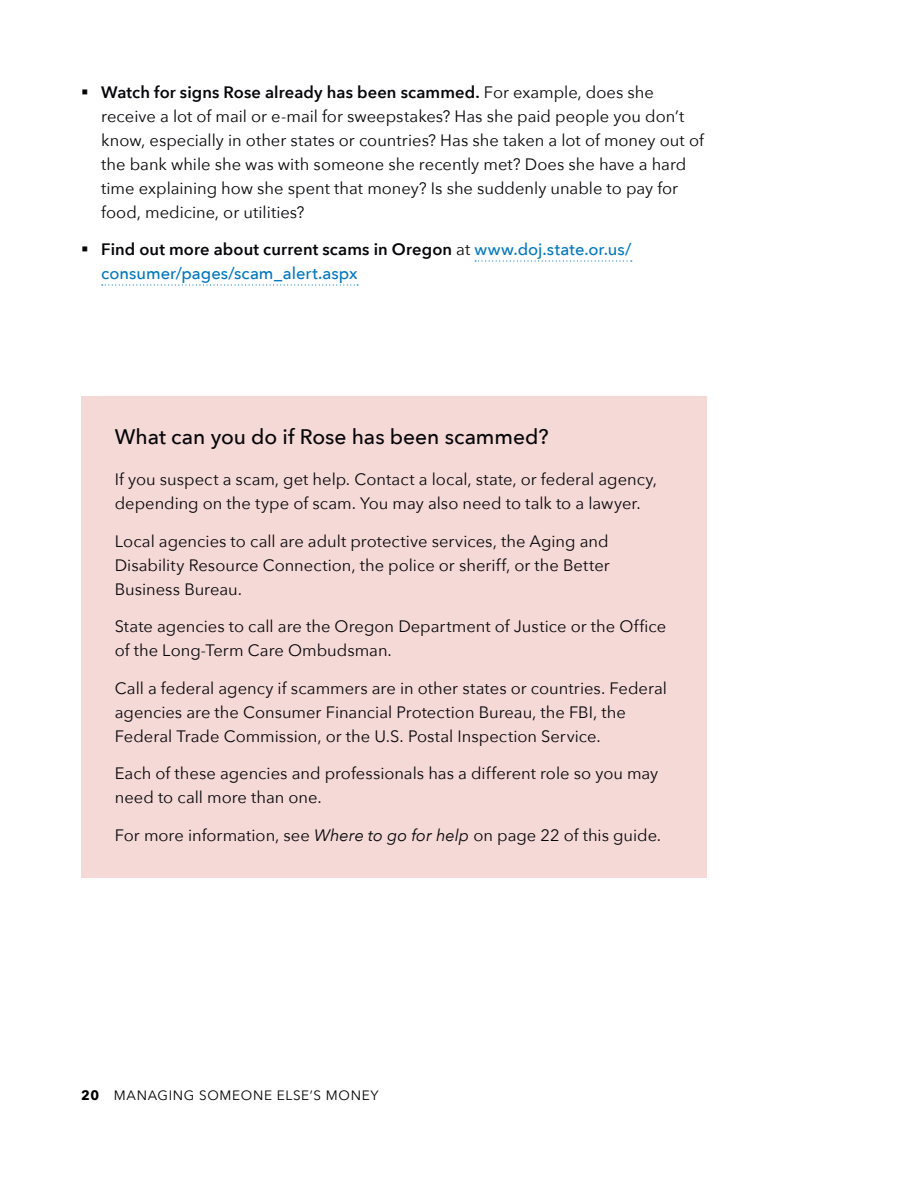
<style>
.page{position:relative;width:918px;height:1188px;background:#fff}
.page>*{position:absolute;margin:0;border:0;box-sizing:border-box;transform-origin:0 0}
.Header__text_box{font:500 21px "Avenir Next";color:#06060a}
.Paragraph{font:16.5px/24px "Avenir Next";color:#06060a}
.t1{font:500 16.5px/24px "Avenir Next";color:#0077be}
.t2{font:13.5px "Avenir Next";letter-spacing:.05em;color:#000}
.s1{font-weight:600}
.s2{color:#06060a}
.s3{font-weight:600;color:#06060a}
.s4{font-weight:400;color:#06060a}
.s5{font-style:italic}
.s6{font-weight:700}
</style>
<div class="page">
<div style="left:81px;top:396px;width:625px;height:482px;background:#f5d9d6"></div>
<svg style="left:475px;top:260px;width:157px;height:2px"></svg>
<svg style="left:102px;top:284px;width:256px;height:2px"></svg>
<p class="Paragraph" style="left:101px;top:79px;width:604px;text-indent:-20px">▪ <span class="s1">Watch for signs Rose already has been scammed.</span> For example, does she receive a lot of mail or e-mail for sweepstakes? Has she paid people you don’t know, especially in other states or countries? Has she taken a lot of money out of the bank while she was with someone she recently met? Does she have a hard time explaining how she spent that money? Is she suddenly unable to pay for food, medicine, or utilities?</p>
<p class="t1" style="left:101px;top:237px;width:532px;text-indent:-20px"><span class="s2">▪</span> <span class="s3">Find out more about current scams in Oregon</span> <span class="s4">at</span> www.doj.state.or.us/ consumer/pages/scam_alert.aspx</p>
<h4 class="Header__text_box" style="left:115px;top:419px;width:435px">What can you do if Rose has been scammed?</h4>
<p class="Paragraph" style="left:115px;top:467px;width:544px">If you suspect a scam, get help. Contact a local, state, or federal agency, depending on the type of scam. You may also need to talk to a lawyer.</p>
<p class="Paragraph" style="left:115px;top:528px;width:497px;text-align:justify">Local agencies to call are adult protective services, the Aging and Disability Resource Connection, the police or sheriff, or the Better Business Bureau.</p>
<p class="Paragraph" style="left:115px;top:614px;width:553px">State agencies to call are the Oregon Department of Justice or the Office of the Long-Term Care Ombudsman.</p>
<p class="Paragraph" style="left:115px;top:675px;width:554px">Call a federal agency if scammers are in other states or countries. Federal agencies are the Consumer Financial Protection Bureau, the FBI, the<br>Federal Trade Commission, or the U.S. Postal Inspection Service.</p>
<p class="Paragraph" style="left:115px;top:761px;width:545px">Each of these agencies and professionals has a different role so you may need to call more than one.</p>
<p class="Paragraph" style="left:115px;top:822px;width:548px">For more information, see <span class="s5">Where to go for help</span> on page 22 of this guide.</p>
<p class="t2" style="left:81px;top:1084px;width:299px"><span class="s6">20</span> MANAGING SOMEONE ELSE’S MONEY</p>
</div>
